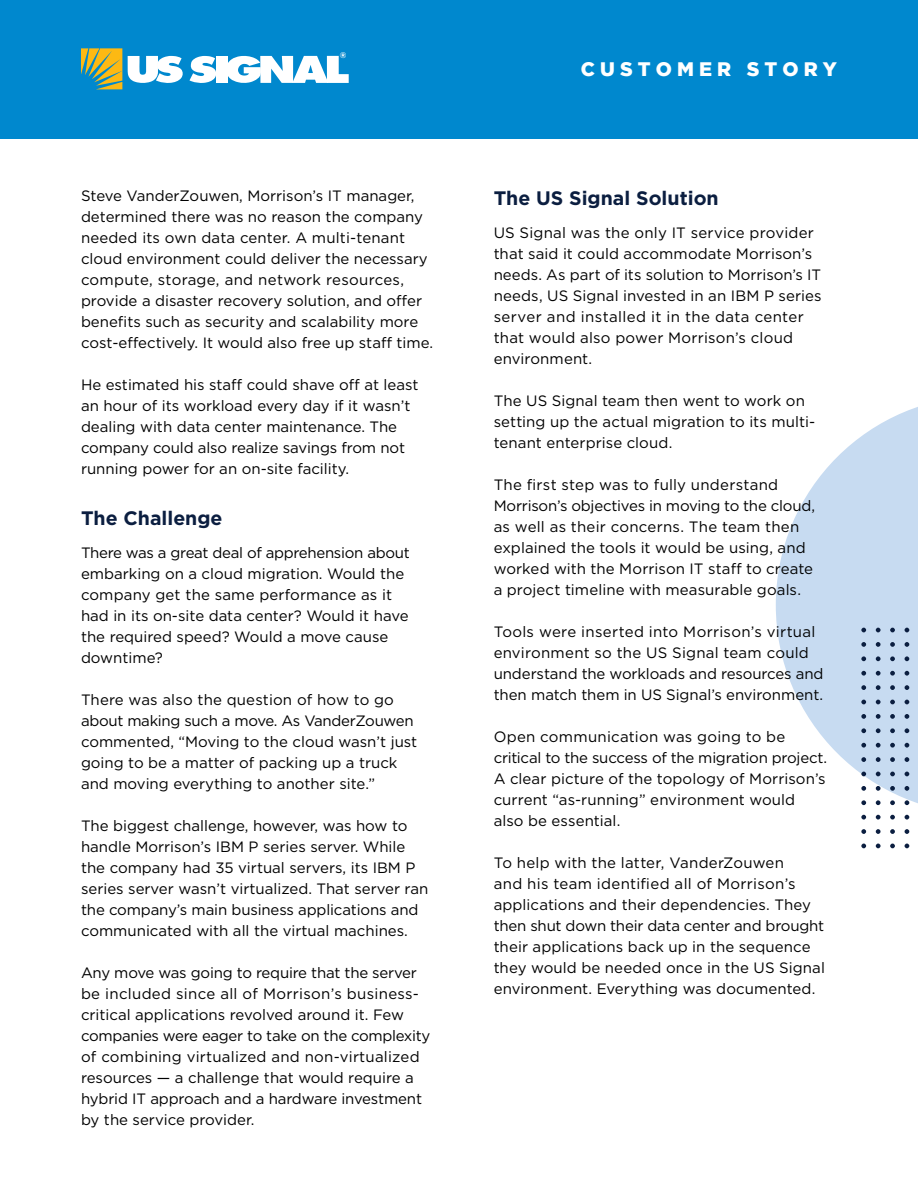
<style>
.page{position:relative;width:918px;height:1188px;background:#fff}
.page>*{position:absolute;margin:0;border:0;box-sizing:border-box;transform-origin:0 0}
.t1{font:700 19.5px "Gotham";color:#0b1e40}
.t2{font:900 19.5px "Gotham";letter-spacing:.26em;color:#fff}
.t3{font:15px/21px "Gotham";color:#000}
.t4{font:15px/21px "Gotham";letter-spacing:.005em;color:#000101}
.t5{font:900 8.1px "Gotham";color:#fff}
.s1{color:#000}
</style>
<div class="page">
<svg style="left:776px;top:407px;width:142px;height:399px;fill:#c7dbf1"></svg>
<svg style="left:861px;top:628px;width:5px;height:4px"></svg>
<svg style="left:876px;top:628px;width:5px;height:4px"></svg>
<svg style="left:890px;top:628px;width:5px;height:4px"></svg>
<svg style="left:905px;top:628px;width:4px;height:4px"></svg>
<svg style="left:861px;top:642px;width:5px;height:5px"></svg>
<svg style="left:876px;top:642px;width:5px;height:5px"></svg>
<svg style="left:890px;top:642px;width:5px;height:5px"></svg>
<svg style="left:905px;top:642px;width:4px;height:5px"></svg>
<svg style="left:861px;top:656px;width:5px;height:5px"></svg>
<svg style="left:876px;top:656px;width:5px;height:5px"></svg>
<svg style="left:890px;top:656px;width:5px;height:5px"></svg>
<svg style="left:905px;top:656px;width:4px;height:5px"></svg>
<svg style="left:861px;top:671px;width:5px;height:5px"></svg>
<svg style="left:876px;top:671px;width:5px;height:5px"></svg>
<svg style="left:890px;top:671px;width:5px;height:5px"></svg>
<svg style="left:905px;top:671px;width:4px;height:5px"></svg>
<svg style="left:861px;top:685px;width:5px;height:5px"></svg>
<svg style="left:876px;top:685px;width:5px;height:5px"></svg>
<svg style="left:890px;top:685px;width:5px;height:5px"></svg>
<svg style="left:905px;top:685px;width:4px;height:5px"></svg>
<svg style="left:861px;top:700px;width:5px;height:4px"></svg>
<svg style="left:876px;top:700px;width:5px;height:4px"></svg>
<svg style="left:890px;top:700px;width:5px;height:4px"></svg>
<svg style="left:905px;top:700px;width:4px;height:4px"></svg>
<svg style="left:861px;top:714px;width:5px;height:5px"></svg>
<svg style="left:876px;top:714px;width:5px;height:5px"></svg>
<svg style="left:890px;top:714px;width:5px;height:5px"></svg>
<svg style="left:905px;top:714px;width:4px;height:5px"></svg>
<svg style="left:861px;top:728px;width:5px;height:5px"></svg>
<svg style="left:876px;top:728px;width:5px;height:5px"></svg>
<svg style="left:890px;top:728px;width:5px;height:5px"></svg>
<svg style="left:905px;top:728px;width:4px;height:5px"></svg>
<svg style="left:861px;top:743px;width:5px;height:5px"></svg>
<svg style="left:876px;top:743px;width:5px;height:5px"></svg>
<svg style="left:890px;top:743px;width:5px;height:5px"></svg>
<svg style="left:905px;top:743px;width:4px;height:5px"></svg>
<svg style="left:861px;top:757px;width:5px;height:5px"></svg>
<svg style="left:876px;top:757px;width:5px;height:5px"></svg>
<svg style="left:890px;top:757px;width:5px;height:5px"></svg>
<svg style="left:905px;top:757px;width:4px;height:5px"></svg>
<svg style="left:861px;top:772px;width:5px;height:4px"></svg>
<svg style="left:876px;top:772px;width:5px;height:4px"></svg>
<svg style="left:890px;top:772px;width:5px;height:4px"></svg>
<svg style="left:905px;top:772px;width:4px;height:4px"></svg>
<svg style="left:861px;top:786px;width:5px;height:5px"></svg>
<svg style="left:876px;top:786px;width:5px;height:5px"></svg>
<svg style="left:890px;top:786px;width:5px;height:5px"></svg>
<svg style="left:905px;top:786px;width:4px;height:5px"></svg>
<svg style="left:861px;top:800px;width:5px;height:5px"></svg>
<svg style="left:876px;top:800px;width:5px;height:5px"></svg>
<svg style="left:890px;top:800px;width:5px;height:5px"></svg>
<svg style="left:905px;top:800px;width:4px;height:5px"></svg>
<svg style="left:861px;top:815px;width:5px;height:5px"></svg>
<svg style="left:876px;top:815px;width:5px;height:5px"></svg>
<svg style="left:890px;top:815px;width:5px;height:5px"></svg>
<svg style="left:905px;top:815px;width:4px;height:5px"></svg>
<svg style="left:861px;top:829px;width:5px;height:5px"></svg>
<svg style="left:876px;top:829px;width:5px;height:5px"></svg>
<svg style="left:890px;top:829px;width:5px;height:5px"></svg>
<svg style="left:905px;top:829px;width:4px;height:5px"></svg>
<svg style="left:861px;top:844px;width:5px;height:4px"></svg>
<svg style="left:876px;top:844px;width:5px;height:4px"></svg>
<svg style="left:890px;top:844px;width:5px;height:4px"></svg>
<svg style="left:905px;top:844px;width:4px;height:4px"></svg>
<div style="left:0;top:0;width:918px;height:138px;background:#0088ce"></div>
<svg style="left:81px;top:48px;width:41px;height:41px"></svg>
<svg style="left:128px;top:56px;width:55px;height:27px"></svg>
<svg style="left:189px;top:56px;width:27px;height:27px"></svg>
<div style="left:216px;top:56px;width:11px;height:27px;background:#fff"></div>
<svg style="left:227px;top:55px;width:122px;height:28px"></svg>
<p class="t5" style="left:340px;top:51px;width:8px">®</p>
<p class="t3" style="left:81px;top:185px;width:354px">Steve VanderZouwen, Morrison’s IT manager, determined there was no reason the company needed its own data center. A multi-tenant cloud environment could deliver the necessary compute, storage, and network resources, provide a disaster recovery solution, and offer benefits such as security and scalability more cost-effectively. It would also free up staff time.</p>
<p class="t3" style="left:81px;top:374px;width:339px">He estimated his staff could shave off at least an hour of its workload every day if it wasn’t dealing with data center maintenance. The company could also realize savings from not running power for an on-site facility.</p>
<h1 class="t1" style="left:81px;top:505px;width:143px">The Challenge</h1>
<p class="t3" style="left:81px;top:542px;width:330px">There was a great deal of apprehension about embarking on a cloud migration. Would the company get the same performance as it had in its on-site data center? Would it have the required speed? Would a move cause downtime?</p>
<p class="t3" style="left:81px;top:689px;width:338px">There was also the question of how to go about making such a move. As VanderZouwen commented, “Moving to the cloud wasn’t just going to be a matter of packing up a truck and moving everything to another site.”</p>
<p class="t3" style="left:81px;top:815px;width:349px">The biggest challenge, however, was how to handle Morrison’s IBM P series server. While the company had 35 virtual servers, its IBM P series server wasn’t virtualized. That server ran the company’s main business applications and communicated with all the virtual machines.</p>
<p class="t3" style="left:81px;top:962px;width:351px">Any move was going to require that the server be included since all of Morrison’s business&shy;critical applications revolved around it. Few companies were eager to take on the complexity of combining virtualized and non-virtualized resources — a challenge that would require a hybrid IT approach and a hardware investment by the service provider.</p>
<h1 class="t2" style="left:581px;top:58px;width:257px">CUSTOMER STORY</h1>
<h1 class="t1" style="left:494px;top:185px;width:227px">The US Signal Solution</h1>
<p class="t4" style="left:494px;top:221px;width:330px"><span class="s1">U</span>S Signal was the only IT service provider that said it could accommodate Morrison’s needs. As part of its solution to Morrison’s IT needs, US Signal invested in an IBM P series server and installed it in the data center that would also power Morrison’s cloud environment.</p>
<p class="t4" style="left:494px;top:389px;width:323px">The US Signal team then went to work on setting up the actual migration to its multi&shy;tenant enterprise cloud.</p>
<p class="t4" style="left:494px;top:473px;width:323px">The first step was to fully understand Morrison’s objectives in moving to the cloud, as well as their concerns. The team then explained the tools it would be using, and worked with the Morrison IT staff to create a project timeline with measurable goals.</p>
<p class="t4" style="left:494px;top:620px;width:331px">Tools were inserted into Morrison’s virtual environment so the US Signal team could understand the workloads and resources and then match them in US Signal’s environment.</p>
<p class="t4" style="left:494px;top:725px;width:335px">Open communication was going to be critical to the success of the migration project.<br>A clear picture of the topology of Morrison’s current “as-running” environment would also be essential.</p>
<p class="t4" style="left:494px;top:851px;width:333px">To help with the latter, VanderZouwen<br>and his team identified all of Morrison’s applications and their dependencies. They then shut down their data center and brought their applications back up in the sequence they would be needed once in the US Signal environment. Everything was documented.</p>
</div>
